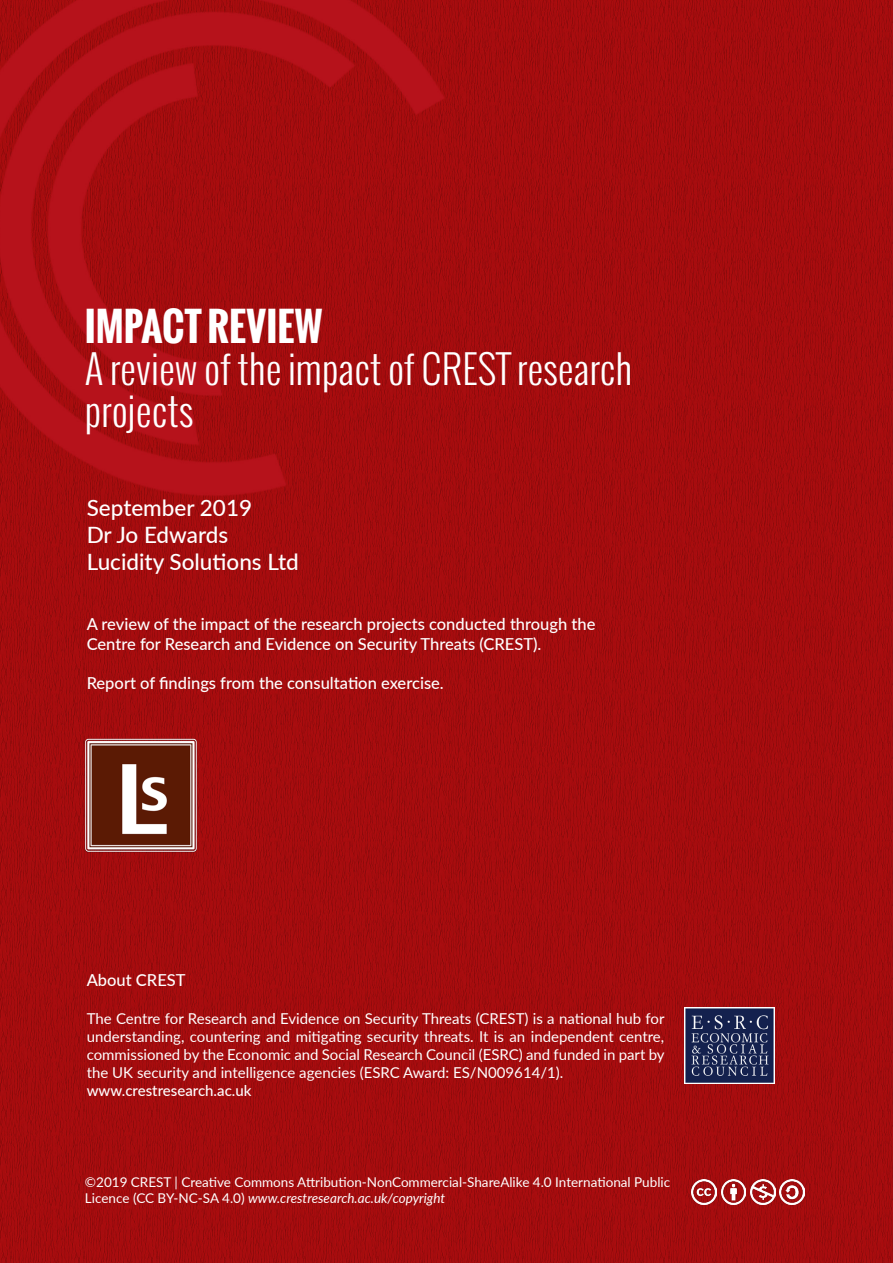
<style>
.page{position:relative;width:893px;height:1263px;background:#fff}
.page>*{position:absolute;margin:0;border:0;box-sizing:border-box;transform-origin:0 0}
.t1{font:300 39px/42px "Oswald";color:#fff}
.t2{font:700 39px "Oswald";color:#fff}
.t3{font:500 22.5px "Lato";color:#fff}
.t4{font:500 16.5px/19.8px "Lato";color:#fff}
.t5{font:15px/18px "Lato";color:#fff;text-align:justify}
.t6{font:500 15px "Lato";color:#fff}
.t7{font:13.5px/16.2px "Lato";color:#fff}
.s1{font-style:italic}
</style>
<div class="page">
<img style="left:0;top:0;width:893px;height:1263px">
<img style="left:750px;top:1180px;width:25px;height:24px">
<img style="left:721px;top:1180px;width:25px;height:24px">
<img style="left:692px;top:1180px;width:24px;height:24px">
<img style="left:780px;top:1180px;width:24px;height:24px">
<img style="left:684px;top:1008px;width:91px;height:75px">
<img style="left:85px;top:738px;width:113px;height:116px">
<p class="t2" style="left:85px;top:297px;width:239px">IMPACT REVIEW</p>
<p class="t1" style="left:85px;top:347px;width:549px">A review of the impact of CREST research projects</p>
<p class="t3" style="left:87px;top:492px;width:167px">September 2019</p>
<p class="t3" style="left:87px;top:519px;width:143px">Dr Jo Edwards</p>
<p class="t3" style="left:87px;top:546px;width:214px">Lucidity Solutions Ltd</p>
<p class="t4" style="left:87px;top:613px;width:510px">A review of the impact of the research projects conducted through the<br>Centre for Research and Evidence on Security Threats (CREST).</p>
<p class="t4" style="left:87px;top:673px;width:359px">Report of findings from the consultation exercise.</p>
<p class="t4" style="left:87px;top:970px;width:100px">About CREST</p>
<p class="t5" style="left:87px;top:1009px;width:579px">The Centre for Research and Evidence on Security Threats (CREST) is a national hub for understanding, countering and mitigating security threats. It is an independent centre, commissioned by the Economic and Social Research Council (ESRC) and funded in part by the UK security and intelligence agencies (ESRC Award: ES/N009614/1).</p>
<p class="t6" style="left:87px;top:1080px;width:166px">www.crestresearch.ac.uk</p>
<p class="t7" style="left:85px;top:1173px;width:587px">©2019 CREST | Creative Commons Attribution-NonCommercial-ShareAlike 4.0 International Public<br>Licence (CC BY-NC-SA 4.0) <span class="s1">www.crestresearch.ac.uk/copyright</span></p>
</div>
